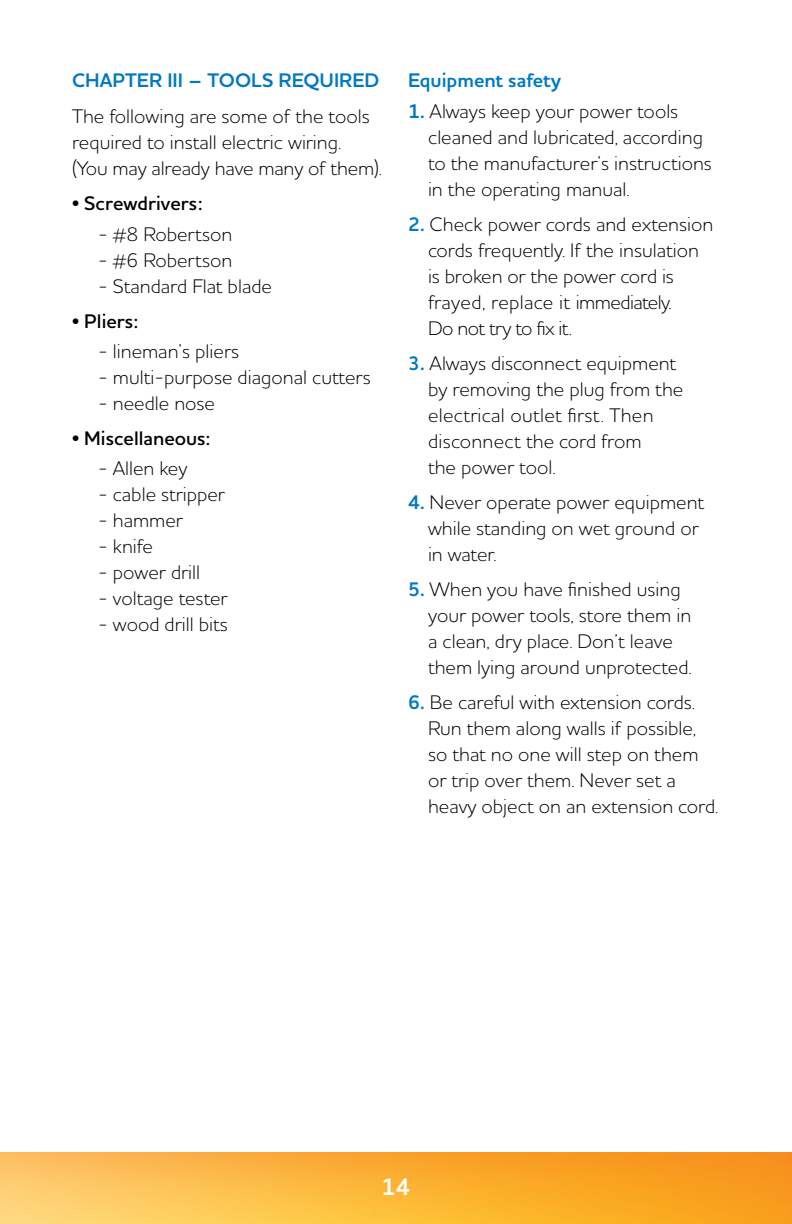
<style>
.page{position:relative;width:792px;height:1224px;background:#fff}
.page>*{position:absolute;margin:0;border:0;box-sizing:border-box;transform-origin:0 0}
.t1{font:700 24px "MH Houschka Std";color:#fff}
.t2{font:300 20px/26px "MH Houschka Std";color:#000}
.t3{font:700 20px "MH Houschka Std";color:#0079c1}
.t4{font:600 20px "MH Houschka Std";color:#000}
.s1{font-weight:300;font-size:14px}
.s2{font-weight:700;color:#0079c1}
</style>
<div class="page">
<img style="left:0;top:1152px;width:792px;height:72px">
<p class="t3" style="left:72px;top:67px;width:309px">CHAPTER III – TOOLS REQUIRED</p>
<p class="t2" style="left:72px;top:103px;width:311px">The following are some of the tools required to install electric wiring. (You may already have many of them).</p>
<p class="t4" style="left:72px;top:190px;width:132px"><span class="s1">•</span> Screwdrivers:</p>
<p class="t2" style="left:98px;top:220px;width:136px">- #8 Robertson</p>
<p class="t2" style="left:98px;top:246px;width:136px">- #6 Robertson</p>
<p class="t2" style="left:98px;top:272px;width:176px">- Standard Flat blade</p>
<p class="t4" style="left:72px;top:307px;width:68px"><span class="s1">•</span> Pliers:</p>
<p class="t2" style="left:98px;top:338px;width:143px">- lineman’s pliers</p>
<p class="t2" style="left:98px;top:364px;width:274px">- multi-purpose diagonal cutters</p>
<p class="t2" style="left:98px;top:390px;width:119px">- needle nose</p>
<p class="t4" style="left:72px;top:425px;width:140px"><span class="s1">•</span> Miscellaneous:</p>
<p class="t2" style="left:98px;top:455px;width:91px">- Allen key</p>
<p class="t2" style="left:98px;top:481px;width:129px">- cable stripper</p>
<p class="t2" style="left:98px;top:507px;width:87px">- hammer</p>
<p class="t2" style="left:98px;top:533px;width:56px">- knife</p>
<p class="t2" style="left:98px;top:559px;width:104px">- power drill</p>
<p class="t2" style="left:98px;top:585px;width:131px">- voltage tester</p>
<p class="t2" style="left:98px;top:611px;width:131px">- wood drill bits</p>
<p class="t3" style="left:408px;top:67px;width:155px">Equipment safety</p>
<p class="t2" style="left:428px;top:97px;width:286px;text-indent:-20px"><span class="s2">1.</span> Always keep your power tools cleaned and lubricated, according to the manufacturer’s instructions in the operating manual.</p>
<p class="t2" style="left:428px;top:210px;width:287px;text-indent:-20px"><span class="s2">2.</span> Check power cords and extension cords frequently. If the insulation is broken or the power cord is frayed, replace it immediately.<br>Do not try to fix it.</p>
<p class="t2" style="left:428px;top:349px;width:257px;text-indent:-20px"><span class="s2">3.</span> Always disconnect equipment by removing the plug from the electrical outlet first. Then disconnect the cord from<br>the power tool.</p>
<p class="t2" style="left:428px;top:488px;width:278px;text-indent:-20px"><span class="s2">4.</span> Never operate power equipment while standing on wet ground or in water.</p>
<p class="t2" style="left:428px;top:575px;width:265px;text-indent:-20px"><span class="s2">5.</span> When you have finished using your power tools, store them in a clean, dry place. Don’t leave them lying around unprotected.</p>
<p class="t2" style="left:428px;top:688px;width:292px;text-indent:-20px"><span class="s2">6.</span> Be careful with extension cords.<br>Run them along walls if possible, so that no one will step on them or trip over them. Never set a heavy object on an extension cord.</p>
<p class="t1" style="left:382px;top:1171px;width:30px">14</p>
</div>
